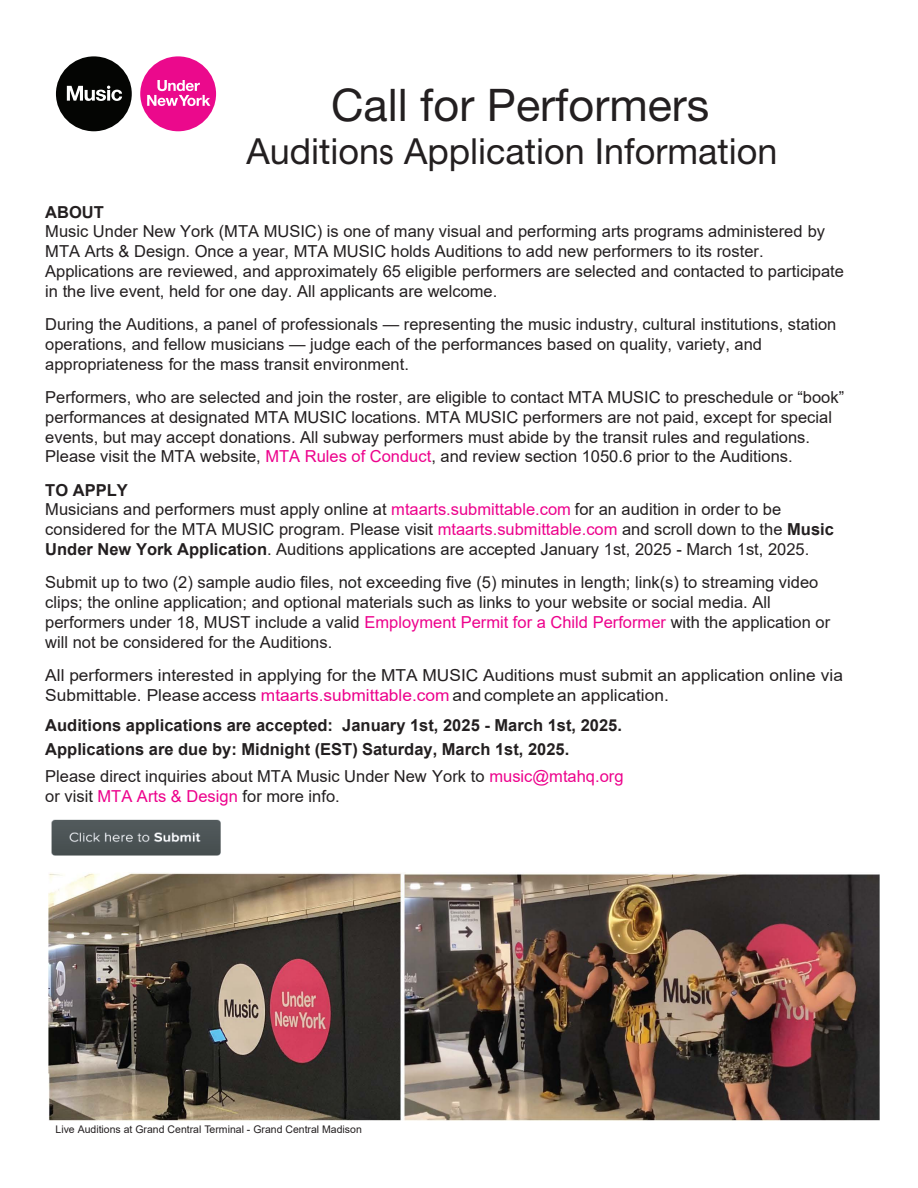
<style>
.page{position:relative;width:918px;height:1188px;background:#fff}
.page>*{position:absolute;margin:0;border:0;box-sizing:border-box;transform-origin:0 0}
.t1{font:45px "Helvetica Neue";color:#231f20}
.t2{font:36px "Helvetica Neue";color:#231f20}
.t3{font:16.5px/19.8px "Arial";color:#231f20}
.t4{font:16.5px/19.8px "Arial";color:#231f20;scale:1.05 1}
.t5{font:700 16.5px/24px "Arial";color:#231f20}
.t6{font:10.5px "Arial";color:#231f20}
.s1{font-family:"Arial Narrow"}
.s2{font-style:inherit}
.s3{color:#ed028c}
.s4{font-weight:700}
</style>
<div class="page">
<img style="left:51px;top:819px;width:170px;height:37px">
<div style="left:56px;top:56px;width:76px;height:75px;background:#040503;border-radius:50%"></div>
<svg style="left:67px;top:86px;width:55px;height:15px"></svg>
<div style="left:140px;top:56px;width:76px;height:75px;background:#eb098c;border-radius:50%"></div>
<svg style="left:147px;top:80px;width:63px;height:26px"></svg>
<img style="left:49px;top:873px;width:831px;height:248px">
<h1 class="t1" style="left:331px;top:78px;width:380px">Call for Performers</h1>
<h2 class="t2" style="left:247px;top:129px;width:532px">Audition<span class="s1">s</span> Application Information</h2>
<p class="t5" style="left:45px;top:200px;width:60px">ABOUT</p>
<p class="t3" style="left:45px;top:222px;width:800px">Music Under New York (MTA MUSIC) is one of many visual and performing arts programs administered by MTA Arts &amp; Design. Once a year, MTA MUSIC holds Audition<span class="s2">s</span> to add new performers to its roster.<br>Applications are reviewed, and approximately 65 eligible performers are selected and contacted to participate in the live event, held for one day. All applicants are welcome.</p>
<p class="t3" style="left:45px;top:314px;width:793px">During the Audition<span class="s2">s</span>, a panel of professionals — representing the music industry, cultural institutions, station operations, and fellow musicians — judge each of the performances based on quality, variety, and appropriateness for the mass transit environment.</p>
<p class="t3" style="left:45px;top:387px;width:800px">Performers, who are selected and join the roster, are eligible to contact MTA MUSIC to preschedule or “book” performances at designated MTA MUSIC locations. MTA MUSIC performers are not paid, except for special events, but may accept donations. All subway performers must abide by the transit rules and regulations.<br>Please visit the MTA website, <span class="s3">MTA Rules of Conduct</span>, and review section 1050.6 prior to the Audition<span class="s2">s</span>.</p>
<p class="t3" style="left:45px;top:480px;width:790px"><span class="s4">TO APPLY<br></span>Musicians and performers must apply online at <span class="s3">mtaarts.submittable.com</span> for an audition in order to be considered for the MTA MUSIC program. Please visit <span class="s3">mtaarts.submittable.com</span> and scroll down to the <span class="s4">Music Under New York Application</span>. Audition<span class="s2">s</span> applications are accepted January <span class="s2">1st,</span> 2025 - March 1st, 2025.</p>
<p class="t3" style="left:45px;top:573px;width:786px">Submit up to two (2) sample audio files, not exceeding five (5) minutes in length; link(s) to streaming video clips; the online application; and optional materials such as links to your website or social media. All performers under 18, MUST include a valid <span class="s3">Employment Permit for a Child Performer</span> with the application or will not be considered for the Audition<span class="s2">s</span>.</p>
<p class="t4" style="left:45px;top:665px;width:761px">All performers interested in applying for the MTA MUSIC Audition<span class="s2">s</span> must submit an application online via<br>Submittable. Please access <span class="s3">mtaarts.submittable.com</span> and complete an application.</p>
<p class="t5" style="left:45px;top:714px;width:578px">Auditions applications are accepted: January 1st, 2025 - March 1st, 2025.<br>Applications are due by: Midnight (EST) Saturday, March 1st, 2025.</p>
<p class="t3" style="left:45px;top:767px;width:580px">Please direct inquiries about MTA Music Under New York to <span class="s3">music@mtahq.org </span>or visit <span class="s3">MTA Arts &amp; Design</span> for more info.</p>
<p class="t6" style="left:56px;top:1123px;width:308px">Live Auditions at Grand Central Terminal - Grand Central Madison</p>
</div>
